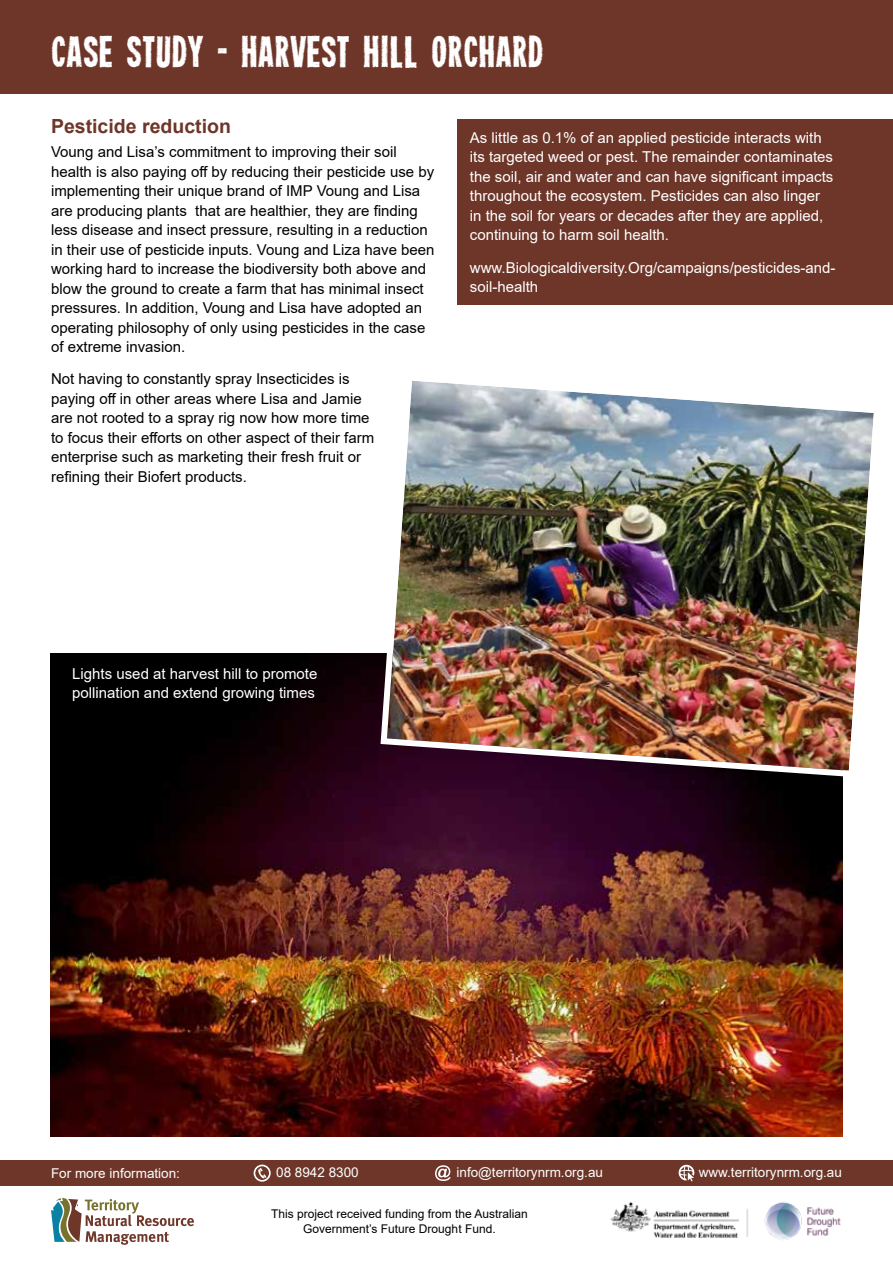
<style>
.page{position:relative;width:893px;height:1263px;background:#fff}
.page>*{position:absolute;margin:0;border:0;box-sizing:border-box;transform-origin:0 0}
.t1{font:39px "Heavyweight";color:#fff}
.t2{font:700 19.5px "Arial";color:#6e3629}
.t3{font:15px/19.5px "Arial";color:#000}
.t4{font:15px/19.5px "Arial";color:#fff}
.t5{font:13.5px "Arial";color:#fff}
.t6{font:12px/15px "Arial";color:#000;text-align:center}
</style>
<div class="page">
<div style="left:0;top:1160px;width:893px;height:26px;background:#6e3629"></div>
<img style="left:610px;top:1201px;width:231px;height:39px">
<svg style="left:254px;top:1164px;width:17px;height:18px"></svg>
<svg style="left:435px;top:1165px;width:16px;height:16px"></svg>
<svg style="left:679px;top:1165px;width:15px;height:16px"></svg>
<div style="left:0;top:0;width:893px;height:94px;background:#6e3629"></div>
<div style="left:457px;top:119px;width:436px;height:186px;background:#6e3629"></div>
<img style="left:50px;top:653px;width:793px;height:484px">
<img style="left:377px;top:381px;width:497px;height:399px">
<svg style="left:51px;top:1198px;width:143px;height:47px"></svg>
<h1 class="t1" style="left:51px;top:35px;width:494px">CASE STUDY - HARVEST HILL ORCHARD</h1>
<h2 class="t2" style="left:51px;top:113px;width:181px">Pesticide reduction</h2>
<p class="t3" style="left:51px;top:142px;width:385px">Voung and Lisa’s commitment to improving their soil health is also paying off by reducing their pesticide use by implementing their unique brand of IMP Voung and Lisa are producing plants that are healthier, they are finding less disease and insect pressure, resulting in a reduction in their use of pesticide inputs. Voung and Liza have been working hard to increase the biodiversity both above and blow the ground to create a farm that has minimal insect pressures. In addition, Voung and Lisa have adopted an operating philosophy of only using pesticides in the case of extreme invasion.</p>
<p class="t3" style="left:51px;top:369px;width:325px">Not having to constantly spray Insecticides is paying off in other areas where Lisa and Jamie are not rooted to a spray rig now how more time to focus their efforts on other aspect of their farm enterprise such as marketing their fresh fruit or refining their Biofert products.</p>
<p class="t4" style="left:470px;top:128px;width:365px">As little as 0.1% of an applied pesticide interacts with its targeted weed or pest. The remainder contaminates the soil, air and water and can have significant impacts throughout the ecosystem. Pesticides can also linger in the soil for years or decades after they are applied, continuing to harm soil health.</p>
<p class="t4" style="left:470px;top:257px;width:367px">www.Biologicaldiversity.Org/campaigns/pesticides-and&shy;soil-health</p>
<p class="t4" style="left:72px;top:663px;width:247px">Lights used at harvest hill to promote pollination and extend growing times</p>
<p class="t5" style="left:51px;top:1164px;width:131px">For more information:</p>
<p class="t5" style="left:276px;top:1163px;width:84px">08 8942 8300</p>
<p class="t5" style="left:456px;top:1163px;width:148px">info@territorynrm.org.au</p>
<p class="t5" style="left:699px;top:1163px;width:145px">www.territorynrm.org.au</p>
<p class="t6" style="left:271px;top:1206px;width:258px">This project received funding from the Australian<br>Government’s Future Drought Fund.</p>
</div>
